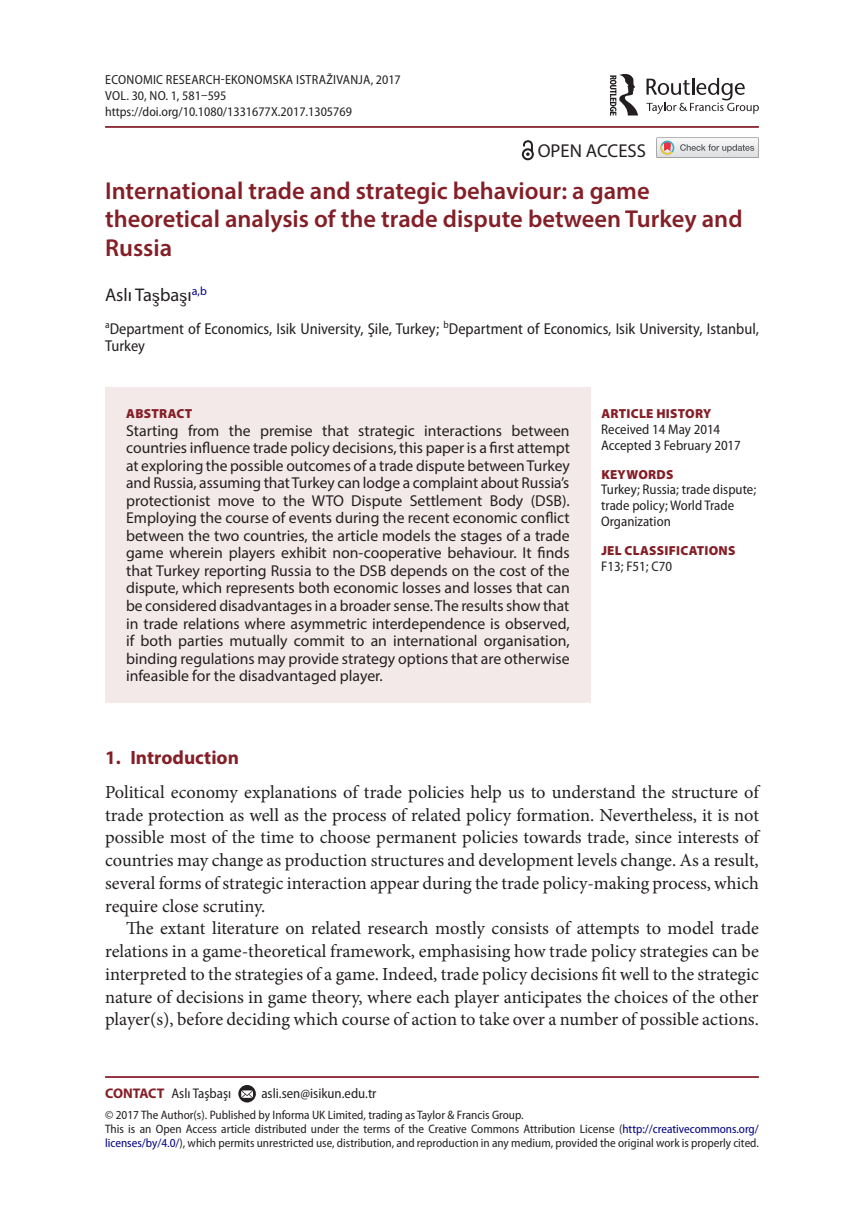
<style>
.page{position:relative;width:864px;height:1231px;background:#fff}
.page>*{position:absolute;margin:0;border:0;box-sizing:border-box;transform-origin:0 0}
.t1{font:600 24.5px/28px "Myriad Pro";color:#841f27}
.t2{font:700 19.25px "Myriad Pro";color:#841f27}
.t3{font:18.72px "Myriad Pro";color:#231f20}
.t4{font:18.38px/22.8px "Minion Pro";color:#231f20;text-align:justify}
.t5{font:18.38px "Myriad Pro";color:#231f20}
.t6{font:15.75px/17.5px "Myriad Pro";color:#231f20;text-align:justify}
.t7{font:semi-condensed 15.75px/17.5px "Myriad Pro";color:#231f20}
.t8{font:semi-condensed 14px/15.8px "Myriad Pro";color:#231f20}
.t9{font:semi-condensed 13.12px/15.8px "Myriad Pro";color:#231f20}
.t10{font:900 13.12px "Myriad Pro";letter-spacing:.02em;color:#841f27}
.t11{font:semi-condensed 12.25px/14px "Myriad Pro";color:#231f20}
.s1{font-family:"Code 2000"}
.s2{font-weight:700;font-stretch:normal;color:#841f27}
.s3{color:#000080}
</style>
<div class="page">
<hr style="left:105px;top:126px;width:653px;height:2px;background:#841f27">
<div style="left:105px;top:387px;width:485px;height:315px;background:#f3e9e9"></div>
<hr style="left:105px;top:1075px;width:653px;height:2px;background:#841f27">
<svg style="left:238px;top:1084px;width:18px;height:18px"></svg>
<svg style="left:241px;top:1090px;width:12px;height:7px"></svg>
<svg style="left:646px;top:78px;width:112px;height:36px"></svg>
<svg style="left:609px;top:74px;width:28px;height:42px"></svg>
<svg style="left:521px;top:140px;width:12px;height:20px"></svg>
<svg style="left:656px;top:137px;width:102px;height:21px"></svg>
<p class="t9" style="left:105px;top:72px;width:297px">Economic Research-Ekonomska Istraživanja, 2017<br>VOL. 30, NO. 1, 581–595 https://doi.org/10.1080/1331677X.2017.1305769</p>
<p class="t3" style="left:537px;top:140px;width:110px">OPEN ACCESS</p>
<h1 class="t1" style="left:105px;top:177px;width:638px">International trade and strategic behaviour: a game theoretical analysis of the trade dispute between Turkey and<br>Russia</h1>
<p class="t5" style="left:105px;top:284px;width:103px">Aslı Ta<span class="s1">ş</span>ba<span class="s1">ş</span>ı<sup>a,b</sup></p>
<p class="t7" style="left:105px;top:320px;width:655px"><sup>a</sup>Department of Economics, Isik University, Şile, Turkey; <sup>b</sup>Department of Economics, Isik University, Istanbul,<br>Turkey</p>
<p class="t10" style="left:126px;top:406px;width:68px">ABSTRACT</p>
<p class="t6" style="left:126px;top:421px;width:445px">Starting from the premise that strategic interactions between countries influence trade policy decisions, this paper is a first attempt at exploring the possible outcomes of a trade dispute between Turkey and Russia, assuming that Turkey can lodge a complaint about Russia’s protectionist move to the WTO Dispute Settlement Body (DSB).<br>Employing the course of events during the recent economic conflict between the two countries, the article models the stages of a trade game wherein players exhibit non-cooperative behaviour. It finds that Turkey reporting Russia to the DSB depends on the cost of the dispute, which represents both economic losses and losses that can be considered disadvantages in a broader sense. The results show that in trade relations where asymmetric interdependence is observed, if both parties mutually commit to an international organisation, binding regulations may provide strategy options that are otherwise infeasible for the disadvantaged player.</p>
<p class="t10" style="left:601px;top:406px;width:111px">ARTICLE HISTORY</p>
<p class="t8" style="left:601px;top:421px;width:141px">Received 14 May 2014<br>Accepted 3 February 2017</p>
<p class="t10" style="left:601px;top:466px;width:74px">KEYWORDS</p>
<p class="t8" style="left:601px;top:482px;width:156px">Turkey; Russia; trade dispute; trade policy; World Trade<br>Organization</p>
<p class="t10" style="left:601px;top:543px;width:136px">JEL CLASSIFICATIONS</p>
<p class="t8" style="left:601px;top:558px;width:72px">F13; F51; C70</p>
<p class="t2" style="left:105px;top:744px;width:135px">1. Introduction</p>
<p class="t4" style="left:105px;top:780px;width:655px">Political economy explanations of trade policies help us to understand the structure of trade protection as well as the process of related policy formation. Nevertheless, it is not possible most of the time to choose permanent policies towards trade, since interests of countries may change as production structures and development levels change. As a result, several forms of strategic interaction appear during the trade policy-making process, which require close scrutiny.</p>
<p class="t4" style="left:105px;top:917px;width:655px;text-indent:21px">The extant literature on related research mostly consists of attempts to model trade relations in a game-theoretical framework, emphasising how trade policy strategies can be interpreted to the strategies of a game. Indeed, trade policy decisions fit well to the strategic nature of decisions in game theory, where each player anticipates the choices of the other player(s), before deciding which course of action to take over a number of possible actions.</p>
<p class="t8" style="left:105px;top:1085px;width:128px"><span class="s2">CONTACT</span> Aslı Taşbaşı</p>
<p class="t8" style="left:261px;top:1085px;width:117px">asli.sen@isikun.edu.tr</p>
<p class="t11" style="left:105px;top:1107px;width:655px">© 2017 The Author(s). Published by Informa UK Limited, trading as Taylor &amp; Francis Group.<br>This is an Open Access article distributed under the terms of the Creative Commons Attribution License (<span class="s3">http://creativecommons.org/ licenses/by/4.0/</span>), which permits unrestricted use, distribution, and reproduction in any medium, provided the original work is properly cited.</p>
</div>
